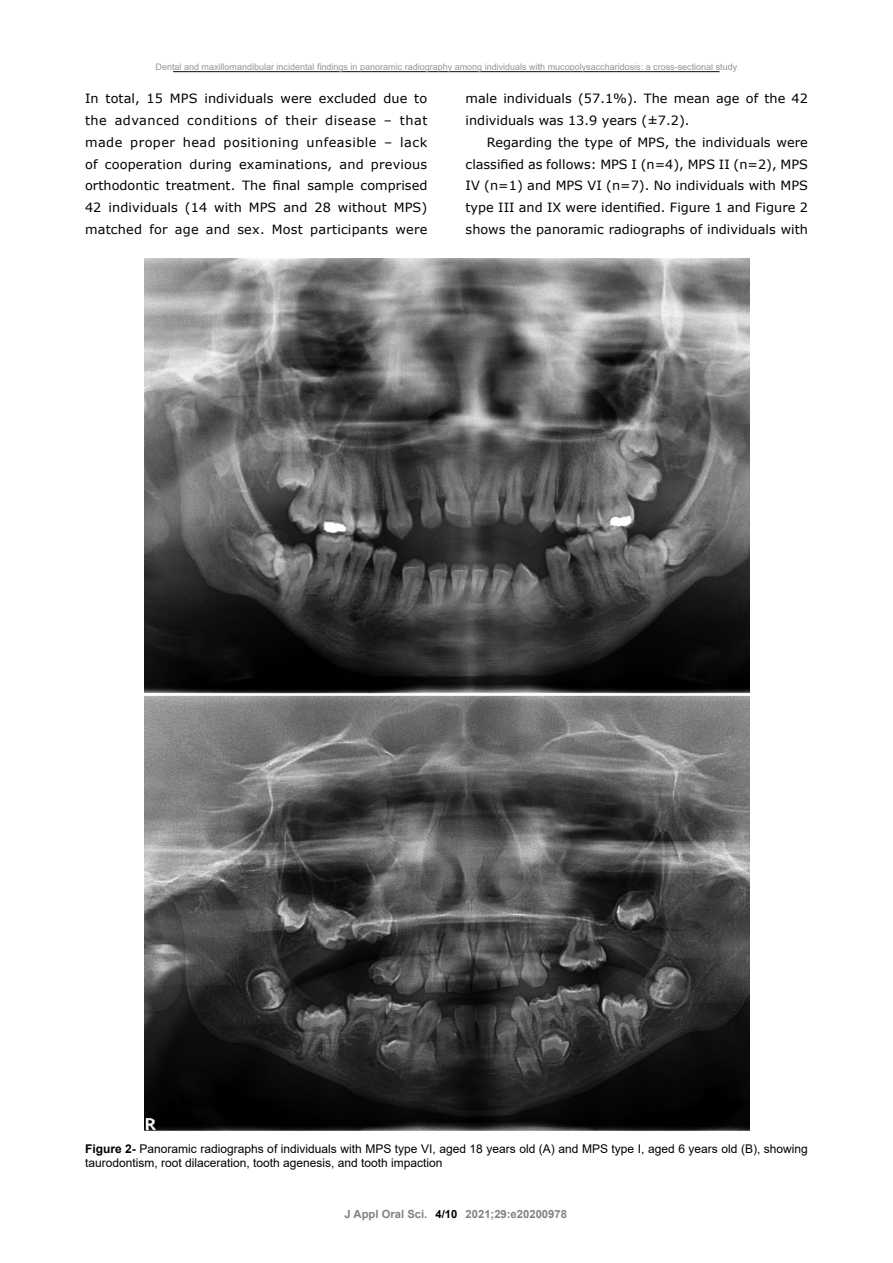
<style>
.page{position:relative;width:893px;height:1263px;background:#fff}
.page>*{position:absolute;margin:0;border:0;box-sizing:border-box;transform-origin:0 0}
.t1{font:12.75px/21.8px "Verdana";color:#000;text-align:justify}
.t2{font:12px/14.4px "Arial";color:#000}
.t3{font:700 11.25px "Arial";color:#808285}
.t4{font:9px "Arial";color:#939598}
.s1{font-weight:700}
.s2{color:#000}
</style>
<div class="page">
<hr style="left:173px;top:71px;width:547px;height:1px;background:#00110d">
<img style="left:144px;top:259px;width:606px;height:872px">
<p class="t4" style="left:156px;top:60px;width:583px">Dental and maxillomandibular incidental findings in panoramic radiography among individuals with mucopolysaccharidosis: a cross-sectional study</p>
<p class="t1" style="left:85px;top:88px;width:344px">In total, 15 MPS individuals were excluded due to the advanced conditions of their disease – that made proper head positioning unfeasible – lack of cooperation during examinations, and previous orthodontic treatment. The final sample comprised 42 individuals (14 with MPS and 28 without MPS) matched for age and sex. Most participants were</p>
<p class="t1" style="left:466px;top:88px;width:344px">male individuals (57.1%). The mean age of the 42 individuals was 13.9 years (±7.2).</p>
<p class="t1" style="left:466px;top:131px;width:344px;text-indent:21px">Regarding the type of MPS, the individuals were classified as follows: MPS I (n=4), MPS II (n=2), MPS IV (n=1) and MPS VI (n=7). No individuals with MPS type III and IX were identified. Figure 1 and Figure 2 shows the panoramic radiographs of individuals with</p>
<p class="t2" style="left:85px;top:1141px;width:724px"><span class="s1">Figure 2-</span> Panoramic radiographs of individuals with MPS type VI, aged 18 years old (A) and MPS type I, aged 6 years old (B), showing taurodontism, root dilaceration, tooth agenesis, and tooth impaction</p>
<p class="t3" style="left:345px;top:1206px;width:224px">J Appl Oral Sci. <span class="s2">4/10</span> 2021;29:e20200978</p>
</div>
